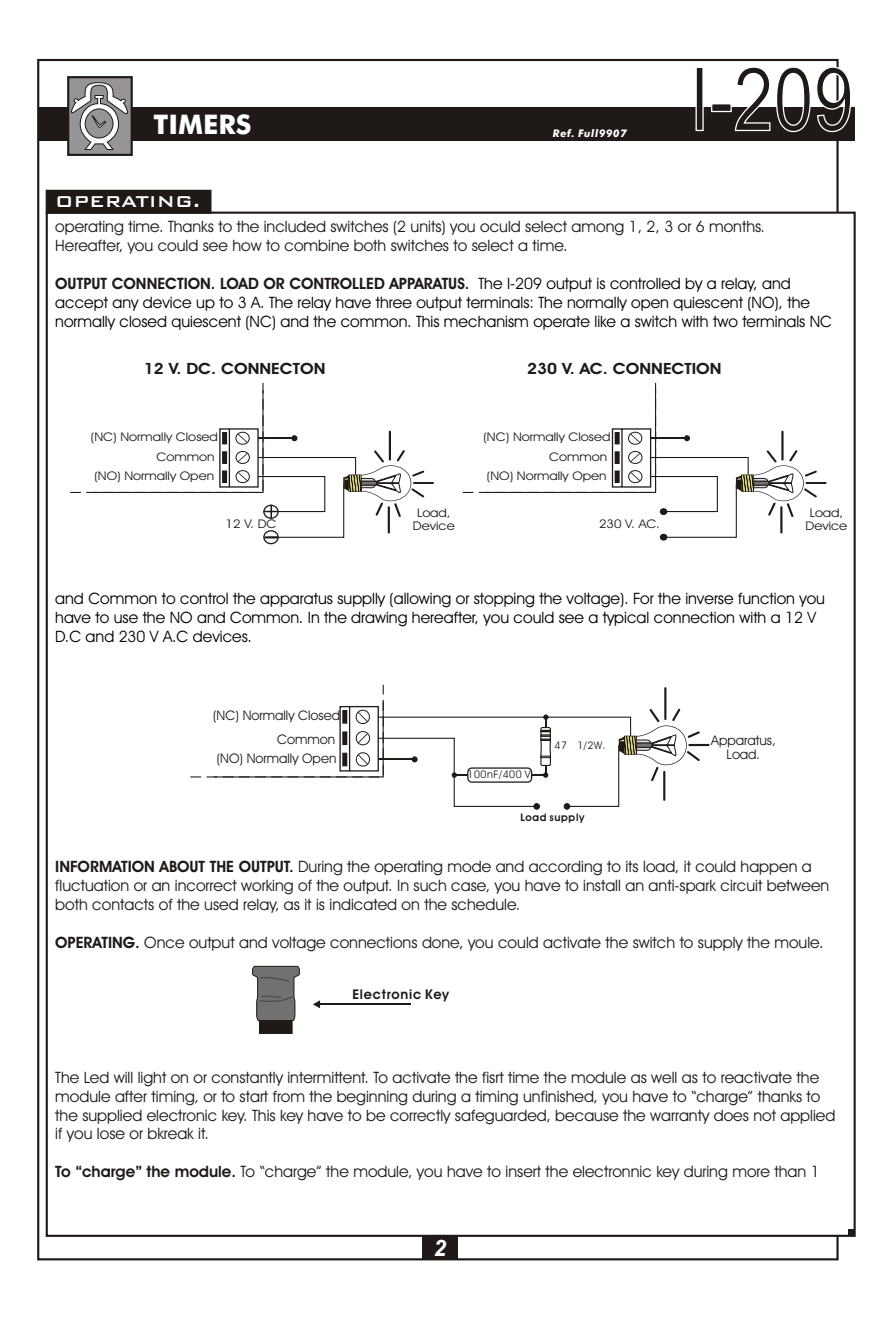
<style>
.page{position:relative;width:894px;height:1319px;background:#fff}
.page>*{position:absolute;margin:0;border:0;box-sizing:border-box;transform-origin:0 0}
.t1{font:88.05px "Arial Narrow";color:#1f1a17}
.t2{font:700 27px "Futura Md BT";color:#fff}
.t3{font:italic 700 22.65px "Arial";color:#fff}
.t4{font:21px "Bank Gothic Md BT";color:#fff}
.t5{font:15.75px/18.9px "Avant Garde Bk BT";color:#1f1a17}
.t6{font:15.75px/18.9px "Avant Garde Bk BT";color:#000}
.t7{font:700 15.6px "Avant Garde Bk BT";color:#1f1a17;scale:1.11 1}
.t8{font:700 13.5px "Avant Garde Bk BT";letter-spacing:.06em;color:#1f1a17}
.t9{font:13.35px/13.8px "Avant Garde Bk BT";color:#1f1a17;text-align:center}
.t10{font:13.2px/19.4px "Avant Garde Bk BT";color:#1f1a17;text-align:right}
.t11{font:12px/12.5px "Avant Garde Bk BT";color:#1f1a17;text-align:center;scale:1.11 1}
.t12{font:10.5px "Avant Garde Bk BT";letter-spacing:.055em;color:#1f1a17}
.t13{font:italic 700 10.5px "Futura Md BT";letter-spacing:.06em;color:#fff}
.t14{font:700 10.5px "Avant Garde Bk BT";letter-spacing:.06em;color:#1f1a17}
.s1{font-weight:700;color:#1f1a17}
.s2{font-weight:700}
</style>
<div class="page">
<div style="left:37px;top:59px;width:802px;height:1201px;background:#fff;border:2px solid #1f1a17"></div>
<div style="left:38px;top:108px;width:817px;height:33px;background:#1f1a17"></div>
<div style="left:67px;top:76px;width:66px;height:80px;background:#969494;border:2px solid #1f1a17"></div>
<svg style="left:68px;top:82px;width:65px;height:68px"></svg>
<div style="left:46px;top:212px;width:810px;height:1024px;background:#fff;border:2px solid #1f1a17"></div>
<div style="left:46px;top:190px;width:166px;height:24px;background:#1f1a17;border:2px solid #1f1a17"></div>
<div style="left:422px;top:1235px;width:36px;height:24px;background:#1f1a17"></div>
<svg style="left:252px;top:966px;width:48px;height:68px"></svg>
<svg style="left:313px;top:1000px;width:7px;height:8px"></svg>
<hr style="left:319px;top:1003px;width:92px;height:2px;background:#1f1a17">
<div style="left:660px;top:534px;width:7px;height:6px;background:#1f1a17;border-radius:50%"></div>
<div style="left:263px;top:530px;width:16px;height:14px;border:1px solid #1f1a17;border-radius:50%"></div>
<svg style="left:70px;top:382px;width:364px;height:156px"></svg>
<svg style="left:462px;top:382px;width:365px;height:156px"></svg>
<svg style="left:190px;top:684px;width:520px;height:125px"></svg>
<svg style="left:849px;top:1229px;width:6px;height:6px"></svg>
<h2 class="t2" style="left:154px;top:114px;width:99px">TIMERS</h2>
<h3 class="t4" style="left:55px;top:191px;width:146px">OPERATING.</h3>
<p class="t13" style="left:553px;top:129px;width:75px">Ref. Full9907</p>
<h1 class="t1" style="left:689px;top:66px;width:166px">I-209</h1>
<p class="t5" style="left:55px;top:218px;width:711px">operating time. Thanks to the included switches (2 units) you oculd select among 1, 2, 3 or 6 months.<br>Hereafter, you could see how to combine both switches to select a time.</p>
<p class="t6" style="left:55px;top:275px;width:778px"><span class="s1">OUTPUT CONNECTION. LOAD OR CONTROLLED APPARATUS.</span> The I-209 output is controlled by a relay, and accept any device up to 3 A. The relay have three output terminals: The normally open quiescent (NO), the normally closed quiescent (NC) and the common. This mechanism operate like a switch with two terminals NC</p>
<p class="t7" style="left:144px;top:362px;width:165px">12 V. DC. CONNECTON</p>
<p class="t7" style="left:527px;top:362px;width:177px">230 V. AC. CONNECTION</p>
<p class="t11" style="left:91px;top:432px;width:116px">(NC) Normally Closed</p>
<p class="t11" style="left:483px;top:432px;width:116px">(NC) Normally Closed</p>
<p class="t11" style="left:157px;top:452px;width:54px">Common</p>
<p class="t11" style="left:549px;top:452px;width:54px">Common</p>
<p class="t11" style="left:94px;top:470px;width:109px">(NO) Normally Open</p>
<p class="t11" style="left:487px;top:470px;width:109px">(NO) Normally Open</p>
<p class="t11" style="left:226px;top:519px;width:47px">12 V. DC</p>
<p class="t11" style="left:413px;top:508px;width:39px">Load,<br>Device</p>
<p class="t11" style="left:810px;top:508px;width:32px">Load,</p>
<p class="t11" style="left:599px;top:519px;width:56px">230 V. AC.</p>
<p class="t11" style="left:806px;top:520px;width:39px">Device</p>
<p class="t6" style="left:55px;top:590px;width:771px">and Common to control the apparatus supplly (allowing or stopping the voltage). For the inverse function you have to use the NO and Common. In the drawing hereafter, you could see a typical connection with a 12 V<br>D.C and 230 V A.C devices.</p>
<p class="t10" style="left:213px;top:707px;width:128px">(NC) Normally Closed</p>
<p class="t10" style="left:217px;top:730px;width:121px">Common<br>(NO) Normally Open</p>
<p class="t12" style="left:468px;top:770px;width:67px">100nF/400 V.</p>
<p class="t12" style="left:555px;top:741px;width:52px">47 1/2W.</p>
<p class="t14" style="left:520px;top:812px;width:66px">Load supply</p>
<p class="t9" style="left:711px;top:734px;width:66px">Apparatus,<br>Load.</p>
<p class="t5" style="left:55px;top:858px;width:776px"><span class="s2">INFORMATION ABOUT THE OUTPUT.</span> During the operating mode and according to its load, it could happen a fluctuation or an incorrect working of the output. In such case, you have to install an anti-spark circuit between both contacts of the used relay, as it is indicated on the schedule.</p>
<p class="t5" style="left:55px;top:934px;width:770px"><span class="s2">OPERATING.</span> Once output and voltage connections done, you could activate the switch to supply the moule.</p>
<p class="t8" style="left:352px;top:988px;width:98px">Electronic Key</p>
<p class="t5" style="left:55px;top:1069px;width:782px">The Led will light on or constantly intermittent. To activate the fisrt time the module as well as to reactivate the module after timing, or to start from the beginning during a timing unfinished, you have to “charge” thanks to the supplied electronic key. This key have to be correctly safeguarded, because the warranty does not applied if you lose or bkreak it.</p>
<p class="t5" style="left:55px;top:1163px;width:766px"><span class="s2">To “charge” the module.</span> To “charge” the module, you have to insert the electronnic key during more than 1</p>
<h3 class="t3" style="left:434px;top:1239px;width:14px">2</h3>
</div>
